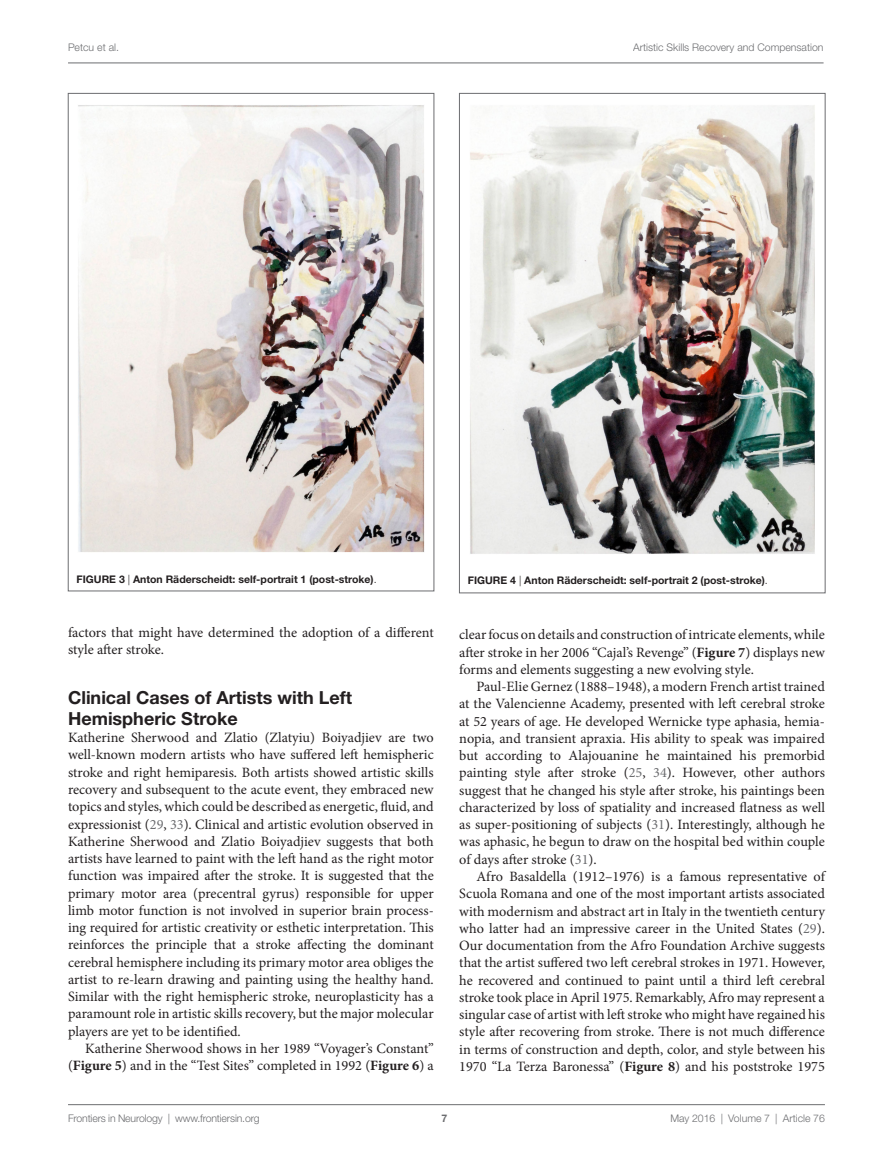
<style>
.page{position:relative;width:893px;height:1170px;background:#fff}
.page>*{position:absolute;margin:0;border:0;box-sizing:border-box;transform-origin:0 0}
.t1{font:700 18px/21px "Helvetica Neue LT Std";color:#231f20}
.t2{font:14.25px/17.2px "Minion Pro";color:#231f20;text-align:justify}
.t3{font:300 10.5px "Helvetica Neue LT Std";color:#6c6d70}
.t4{font:700 10.5px "Helvetica Neue LT Std";color:#231f20}
.t5{font:700 10.5px "Helvetica Neue LT Std";color:#6c6d70}
.s1{font-weight:300}
.s2{color:#6c6d70}
.s3{font-weight:700}
</style>
<div class="page">
<img style="left:470px;top:105px;width:345px;height:449px">
<img style="left:78px;top:105px;width:346px;height:447px">
<hr style="left:68px;top:1104px;width:757px;height:1px;background:#6c6d70">
<hr style="left:68px;top:63px;width:756px;height:1px;background:#6c6d70">
<p class="t3" style="left:68px;top:41px;width:52px">Petcu et al.</p>
<p class="t3" style="left:633px;top:41px;width:192px">Artistic Skills Recovery and Compensation</p>
<p class="t4" style="left:77px;top:572px;width:301px">FIGURE 3 <span class="s1">|</span> Anton Räderscheidt: self-portrait 1 (post-stroke)<span class="s1">.</span></p>
<p class="t4" style="left:468px;top:574px;width:301px">FIGURE 4 <span class="s1">|</span> Anton Räderscheidt: self-portrait 2 (post-stroke)<span class="s1">.</span></p>
<p class="t2" style="left:68px;top:624px;width:367px">factors that might have determined the adoption of a different style after stroke.</p>
<p class="t1" style="left:68px;top:686px;width:286px">Clinical Cases of Artists with Left<br>Hemispheric Stroke</p>
<p class="t2" style="left:68px;top:729px;width:367px">Katherine Sherwood and Zlatio (Zlatyiu) Boiyadjiev are two well-known modern artists who have suffered left hemispheric stroke and right hemiparesis. Both artists showed artistic skills recovery and subsequent to the acute event, they embraced new topics and styles, which could be described as energetic, fluid, and expressionist (<span class="s2">29</span>, <span class="s2">33</span>). Clinical and artistic evolution observed in Katherine Sherwood and Zlatio Boiyadjiev suggests that both artists have learned to paint with the left hand as the right motor function was impaired after the stroke. It is suggested that the primary motor area (precentral gyrus) responsible for upper limb motor function is not involved in superior brain process&shy;ing required for artistic creativity or esthetic interpretation. This reinforces the principle that a stroke affecting the dominant cerebral hemisphere including its primary motor area obliges the artist to re-learn drawing and painting using the healthy hand.<br>Similar with the right hemispheric stroke, neuroplasticity has a paramount role in artistic skills recovery, but the major molecular players are yet to be identified.</p>
<p class="t2" style="left:68px;top:1039px;width:367px;text-align:right">Katherine Sherwood shows in her 1989 “Voyager’s Constant” (<span class="s3">Figure 5</span>) and in the “Test Sites” completed in 1992 (<span class="s3">Figure 6</span>) a</p>
<p class="t2" style="left:459px;top:626px;width:367px">clear focus on details and construction of intricate elements, while after stroke in her 2006 “Cajal’s Revenge” (<span class="s3">Figure 7</span>) displays new forms and elements suggesting a new evolving style.</p>
<p class="t2" style="left:459px;top:678px;width:367px;text-indent:17px">Paul-Elie Gernez (1888–1948), a modern French artist trained at the Valencienne Academy, presented with left cerebral stroke at 52 years of age. He developed Wernicke type aphasia, hemia&shy;nopia, and transient apraxia. His ability to speak was impaired but according to Alajouanine he maintained his premorbid painting style after stroke (<span class="s2">25</span>, <span class="s2">34</span>). However, other authors suggest that he changed his style after stroke, his paintings been characterized by loss of spatiality and increased flatness as well as super-positioning of subjects (<span class="s2">31</span>). Interestingly, although he was aphasic, he begun to draw on the hospital bed within couple of days after stroke (<span class="s2">31</span>).</p>
<p class="t2" style="left:459px;top:867px;width:367px;text-indent:17px">Afro Basaldella (1912–1976) is a famous representative of Scuola Romana and one of the most important artists associated with modernism and abstract art in Italy in the twentieth century who latter had an impressive career in the United States (<span class="s2">29</span>).<br>Our documentation from the Afro Foundation Archive suggests that the artist suffered two left cerebral strokes in 1971. However, he recovered and continued to paint until a third left cerebral stroke took place in April 1975. Remarkably, Afro may represent a singular case of artist with left stroke who might have regained his style after recovering from stroke. There is not much difference in terms of construction and depth, color, and style between his 1970 “La Terza Baronessa” (<span class="s3">Figure 8</span>) and his poststroke 1975</p>
<p class="t3" style="left:68px;top:1111px;width:193px">Frontiers in Neurology | www.frontiersin.org</p>
<p class="t3" style="left:670px;top:1111px;width:156px">May 2016 | Volume 7 | Article 76</p>
<p class="t5" style="left:441px;top:1111px;width:7px">7</p>
</div>
